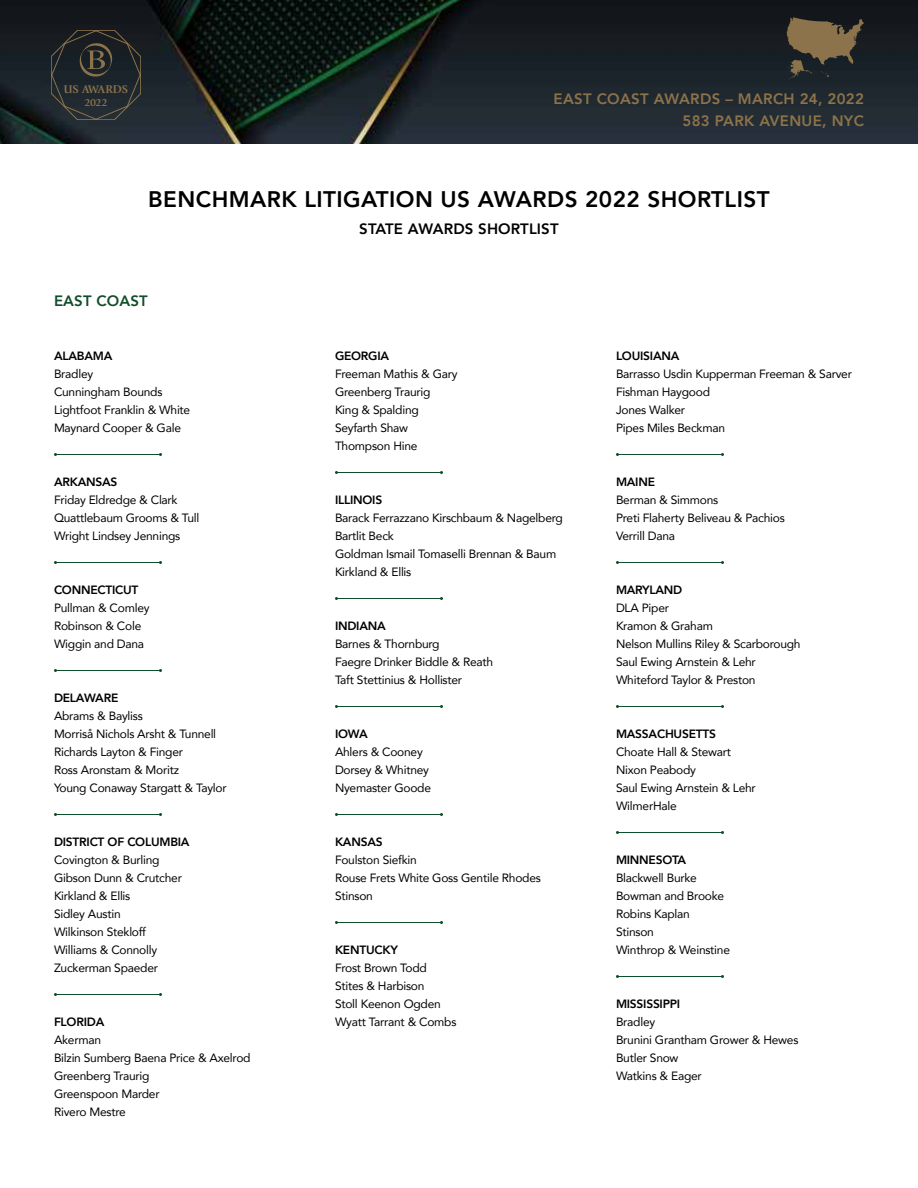
<style>
.page{position:relative;width:918px;height:1188px;background:#fff}
.page>*{position:absolute;margin:0;border:0;box-sizing:border-box;transform-origin:0 0}
.t1{font:800 22.5px "Avenir";letter-spacing:.02em;color:#000}
.t2{font:800 15px/22.5px "Avenir";letter-spacing:.02em;color:#8c734b;text-align:right}
.t3{font:800 15px "Avenir";letter-spacing:.01em;color:#000}
.t4{font:800 15px "Avenir";letter-spacing:.01em;color:#104d2a}
.t5{font:12px/18px "Avenir";letter-spacing:-.02em;color:#000}
.t6{font:800 12px "Avenir";letter-spacing:-.02em;color:#000}
.t7{font:700 11.55px "Giovanni";letter-spacing:-.01em;color:#8c734b}
.t8{font:700 10.8px "Giovanni";color:#8c734b}
</style>
<div class="page">
<img style="left:0;top:0;width:918px;height:144px">
<svg style="left:51px;top:30px;width:90px;height:90px;background:#272b2d"></svg>
<svg style="left:783px;top:17px;width:81px;height:63px;background:#4c4536"></svg>
<hr style="left:56px;top:454px;width:104px;height:1px;background:#104d2a">
<hr style="left:56px;top:562px;width:104px;height:1px;background:#104d2a">
<hr style="left:56px;top:670px;width:104px;height:1px;background:#104d2a">
<hr style="left:56px;top:814px;width:104px;height:1px;background:#104d2a">
<hr style="left:56px;top:994px;width:104px;height:1px;background:#104d2a">
<hr style="left:336px;top:472px;width:105px;height:1px;background:#104d2a">
<hr style="left:336px;top:598px;width:105px;height:1px;background:#104d2a">
<hr style="left:336px;top:706px;width:105px;height:1px;background:#104d2a">
<hr style="left:336px;top:814px;width:105px;height:1px;background:#104d2a">
<hr style="left:336px;top:922px;width:105px;height:1px;background:#104d2a">
<hr style="left:617px;top:454px;width:105px;height:1px;background:#104d2a">
<hr style="left:617px;top:562px;width:105px;height:1px;background:#104d2a">
<hr style="left:617px;top:706px;width:105px;height:1px;background:#104d2a">
<hr style="left:617px;top:832px;width:105px;height:1px;background:#104d2a">
<hr style="left:617px;top:976px;width:105px;height:1px;background:#104d2a">
<p class="t7" style="left:64px;top:82px;width:66px">US AWARDS</p>
<p class="t8" style="left:84px;top:96px;width:25px">2022</p>
<p class="t2" style="left:554px;top:87px;width:312px">EAST COAST AWARDS – MARCH 24, 2022<br>583 PARK AVENUE, NYC</p>
<h1 class="t1" style="left:148px;top:182px;width:623px">BENCHMARK LITIGATION US AWARDS 2022 SHORTLIST</h1>
<p class="t3" style="left:359px;top:217px;width:201px">STATE AWARDS SHORTLIST</p>
<p class="t4" style="left:54px;top:289px;width:95px">EAST COAST</p>
<p class="t6" style="left:54px;top:346px;width:60px">ALABAMA</p>
<p class="t5" style="left:54px;top:364px;width:138px">Bradley<br>Cunningham Bounds<br>Lightfoot Franklin &amp; White<br>Maynard Cooper &amp; Gale</p>
<p class="t6" style="left:54px;top:472px;width:65px">ARKANSAS</p>
<p class="t5" style="left:54px;top:490px;width:147px">Friday Eldredge &amp; Clark<br>Quattlebaum Grooms &amp; Tull<br>Wright Lindsey Jennings</p>
<p class="t6" style="left:54px;top:580px;width:86px">CONNECTICUT</p>
<p class="t5" style="left:54px;top:598px;width:97px">Pullman &amp; Comley<br>Robinson &amp; Cole<br>Wiggin and Dana</p>
<p class="t6" style="left:54px;top:688px;width:66px">DELAWARE</p>
<p class="t5" style="left:54px;top:706px;width:174px">Abrams &amp; Bayliss<br>Morriså Nichols Arsht &amp; Tunnell<br>Richards Layton &amp; Finger<br>Ross Aronstam &amp; Moritz<br>Young Conaway Stargatt &amp; Taylor</p>
<p class="t6" style="left:54px;top:832px;width:137px">DISTRICT OF COLUMBIA</p>
<p class="t5" style="left:54px;top:850px;width:129px">Covington &amp; Burling<br>Gibson Dunn &amp; Crutcher<br>Kirkland &amp; Ellis<br>Sidley Austin<br>Wilkinson Stekloff<br>Williams &amp; Connolly<br>Zuckerman Spaeder</p>
<p class="t6" style="left:54px;top:1012px;width:52px">FLORIDA</p>
<p class="t5" style="left:54px;top:1030px;width:198px">Akerman<br>Bilzin Sumberg Baena Price &amp; Axelrod<br>Greenberg Traurig<br>Greenspoon Marder<br>Rivero Mestre</p>
<p class="t6" style="left:335px;top:346px;width:56px">GEORGIA</p>
<p class="t5" style="left:335px;top:364px;width:124px">Freeman Mathis &amp; Gary<br>Greenberg Traurig<br>King &amp; Spalding<br>Seyfarth Shaw<br>Thompson Hine</p>
<p class="t6" style="left:335px;top:490px;width:49px">ILLINOIS</p>
<p class="t5" style="left:335px;top:508px;width:229px">Barack Ferrazzano Kirschbaum &amp; Nagelberg<br>Bartlit Beck<br>Goldman Ismail Tomaselli Brennan &amp; Baum<br>Kirkland &amp; Ellis</p>
<p class="t6" style="left:335px;top:616px;width:52px">INDIANA</p>
<p class="t5" style="left:335px;top:634px;width:160px">Barnes &amp; Thornburg<br>Faegre Drinker Biddle &amp; Reath<br>Taft Stettinius &amp; Hollister</p>
<p class="t6" style="left:335px;top:724px;width:34px">IOWA</p>
<p class="t5" style="left:335px;top:742px;width:98px">Ahlers &amp; Cooney<br>Dorsey &amp; Whitney<br>Nyemaster Goode</p>
<p class="t6" style="left:335px;top:832px;width:49px">KANSAS</p>
<p class="t5" style="left:335px;top:850px;width:207px">Foulston Siefkin<br>Rouse Frets White Goss Gentile Rhodes<br>Stinson</p>
<p class="t6" style="left:335px;top:940px;width:64px">KENTUCKY</p>
<p class="t5" style="left:335px;top:958px;width:123px">Frost Brown Todd<br>Stites &amp; Harbison<br>Stoll Keenon Ogden<br>Wyatt Tarrant &amp; Combs</p>
<p class="t6" style="left:616px;top:346px;width:65px">LOUISIANA</p>
<p class="t5" style="left:616px;top:364px;width:237px">Barrasso Usdin Kupperman Freeman &amp; Sarver<br>Fishman Haygood<br>Jones Walker<br>Pipes Miles Beckman</p>
<p class="t6" style="left:616px;top:472px;width:41px">MAINE</p>
<p class="t5" style="left:616px;top:490px;width:170px">Berman &amp; Simmons<br>Preti Flaherty Beliveau &amp; Pachios<br>Verrill Dana</p>
<p class="t6" style="left:616px;top:580px;width:68px">MARYLAND</p>
<p class="t5" style="left:616px;top:598px;width:186px">DLA Piper<br>Kramon &amp; Graham<br>Nelson Mullins Riley &amp; Scarborough<br>Saul Ewing Arnstein &amp; Lehr<br>Whiteford Taylor &amp; Preston</p>
<p class="t6" style="left:616px;top:724px;width:101px">MASSACHUSETTS</p>
<p class="t5" style="left:616px;top:742px;width:141px">Choate Hall &amp; Stewart<br>Nixon Peabody<br>Saul Ewing Arnstein &amp; Lehr<br>WilmerHale</p>
<p class="t6" style="left:616px;top:850px;width:72px">MINNESOTA</p>
<p class="t5" style="left:616px;top:868px;width:116px">Blackwell Burke<br>Bowman and Brooke<br>Robins Kaplan<br>Stinson<br>Winthrop &amp; Weinstine</p>
<p class="t6" style="left:616px;top:994px;width:66px">MISSISSIPPI</p>
<p class="t5" style="left:616px;top:1012px;width:184px">Bradley<br>Brunini Grantham Grower &amp; Hewes<br>Butler Snow<br>Watkins &amp; Eager</p>
</div>
